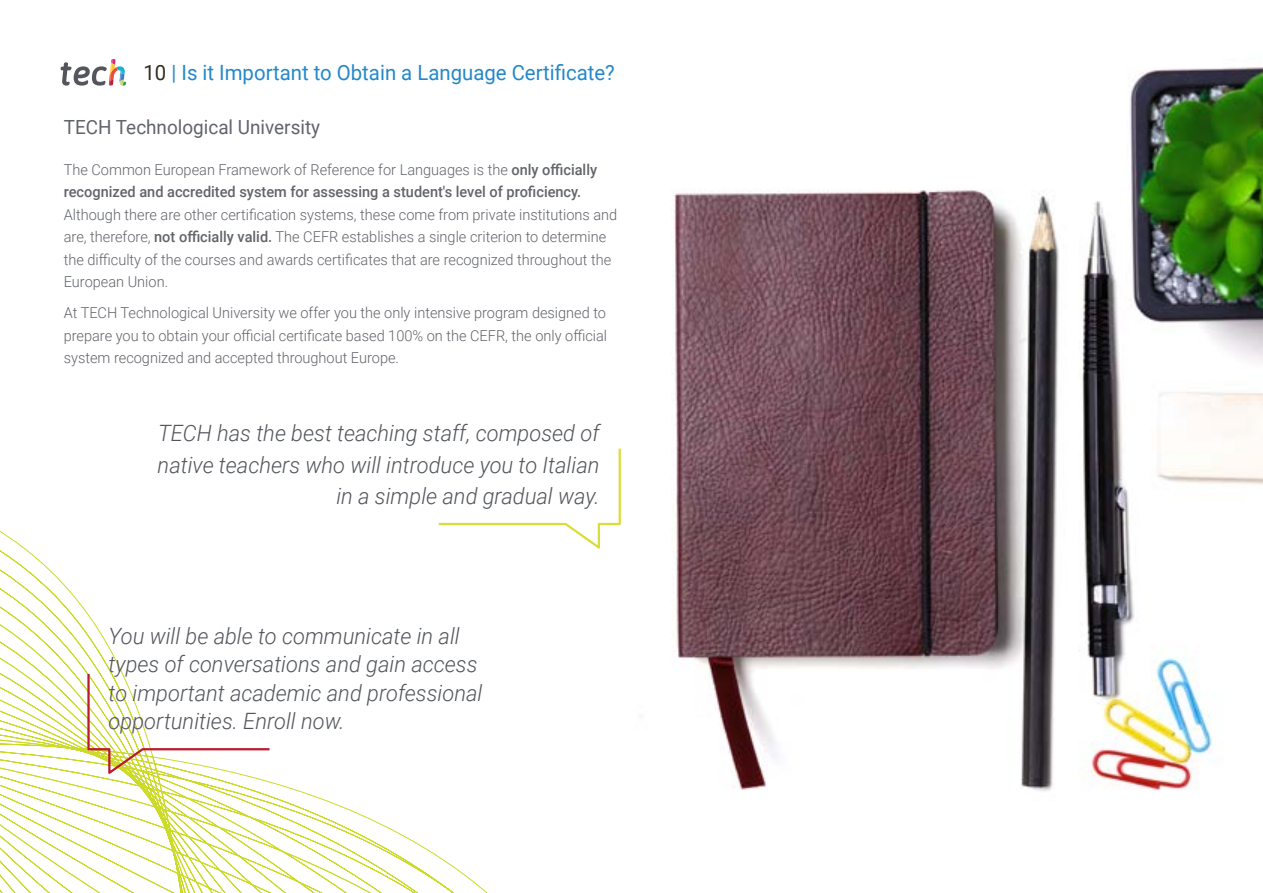
<style>
.page{position:relative;width:1263px;height:893px;background:#fff}
.page>*{position:absolute;margin:0;border:0;box-sizing:border-box;transform-origin:0 0}
.t1{font:italic 300 22.5px/28.5px "Roboto";color:#52555b}
.t2{font:21px "Roboto";color:#2488c9}
.t3{font:19.5px "Roboto";color:#61646a}
.t4{font:300 15px/22.5px "Roboto";color:#61646a}
.t5{font:500 15px/22.5px "Roboto";color:#61646a}
.s1{color:#312e20}
.s2{font-weight:300}
.s3{font-weight:500}
</style>
<div class="page">
<svg style="left:61px;top:59px;width:65px;height:27px"></svg>
<img style="left:671px;top:67px;width:592px;height:725px">
<svg style="left:0;top:530px;width:488px;height:363px"></svg>
<svg style="left:86px;top:672px;width:186px;height:105px"></svg>
<svg style="left:436px;top:448px;width:185px;height:104px"></svg>
<h2 class="t2" style="left:144px;top:57px;width:473px"><span class="s1">10</span> | Is it Important to Obtain a Language Certificate?</h2>
<h3 class="t3" style="left:64px;top:113px;width:258px">TECH Technological University</h3>
<p class="t5" style="left:64px;top:158px;width:535px"><span class="s2">The Common European Framework of Reference for Languages is the</span> only officially recognized and accredited system for assessing a student's level of proficiency.</p>
<p class="t4" style="left:64px;top:203px;width:555px">Although there are other certification systems, these come from private institutions and are, therefore, <span class="s3">not officially valid.</span> The CEFR establishes a single criterion to determine the difficulty of the courses and awards certificates that are recognized throughout the European Union.</p>
<p class="t4" style="left:64px;top:301px;width:545px;text-align:justify">At TECH Technological University we offer you the only intensive program designed to prepare you to obtain your official certificate based 100% on the CEFR, the only official system recognized and accepted throughout Europe.</p>
<h1 class="t1" style="left:158px;top:416px;width:443px;line-height:31.5px;text-align:right">TECH has the best teaching staff, composed of native teachers who will introduce you to Italian in a simple and gradual way.</h1>
<h1 class="t1" style="left:109px;top:621px;width:375px">You will be able to communicate in all types of conversations and gain access to important academic and professional opportunities. Enroll now.</h1>
</div>
